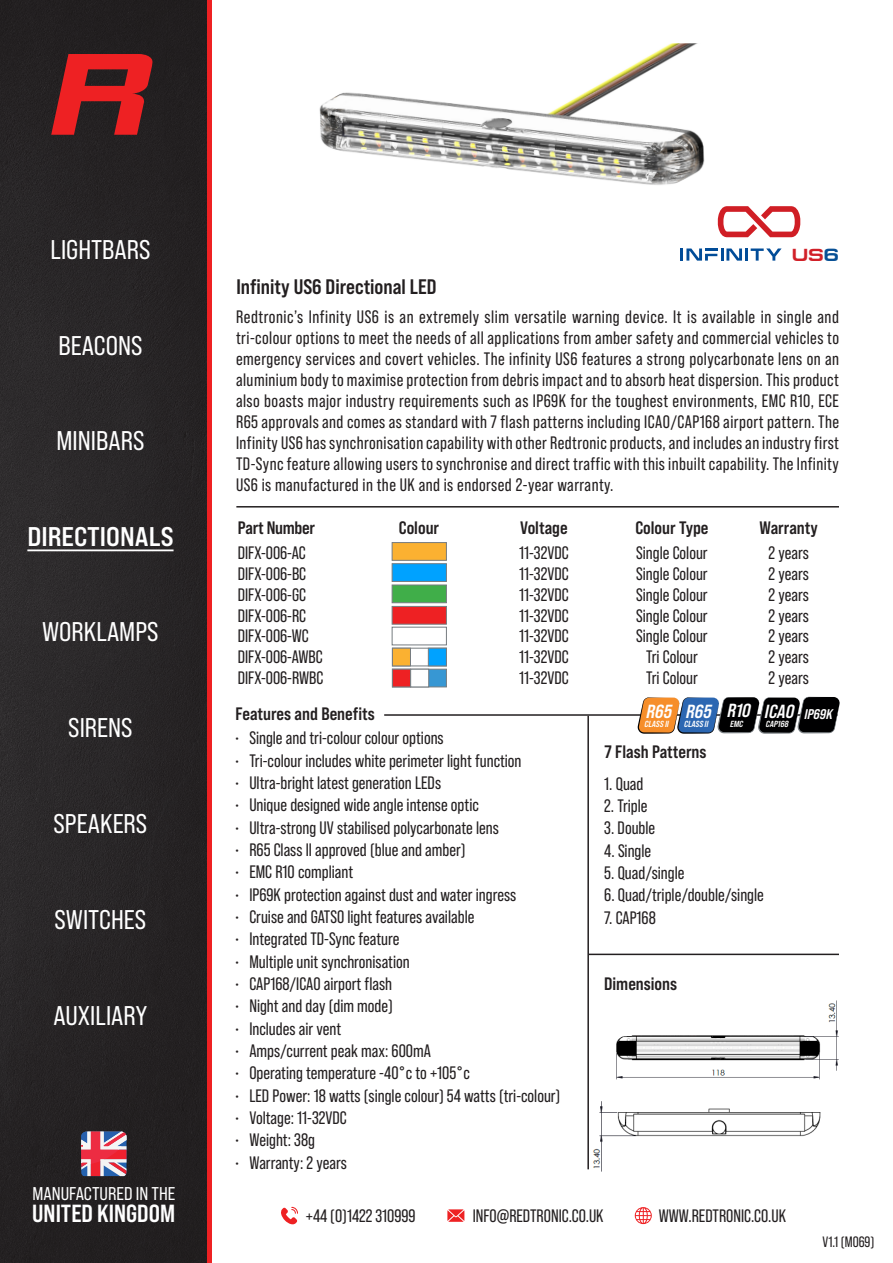
<style>
.page{position:relative;width:893px;height:1263px;background:#fff}
.page>*{position:absolute;margin:0;border:0;box-sizing:border-box;transform-origin:0 0}
.t1{font:27px "Bebas Neue Pro Semi Exp";color:#fff}
.t2{font:700 expanded 27px "Bebas Neue Pro";color:#fff}
.t3{font:700 24.75px "Bebas Neue Pro Semi Exp";color:#fff}
.t4{font:700 21px "Bebas Neue Pro Semi Exp";color:#231f20}
.t5{font:italic 700 18.9px "Bebas Neue Pro Semi Exp";color:#fff}
.t6{font:18.45px "Bebas Neue Pro Semi Exp";color:#fff}
.Body_text{font:18px/21px "Bebas Neue Pro";color:#231f20;text-align:justify}
.t7{font:700 18px "Bebas Neue Pro Semi Exp";color:#231f20}
.t8{font:700 17.55px "Europe Ext";color:#d12028}
.t9{font:15px "Bebas Neue Pro";color:#231f20}
.t10{font:italic 700 14.1px "Bebas Neue Pro Semi Exp";color:#fff}
.t11{font:italic 700 8.85px "Bebas Neue Pro Semi Exp";color:#fff}
.s1{color:#085095}
</style>
<div class="page">
<svg style="left:281px;top:1207px;width:17px;height:17px"></svg>
<svg style="left:447px;top:1209px;width:17px;height:13px"></svg>
<svg style="left:635px;top:1207px;width:17px;height:17px"></svg>
<div style="left:0;top:0;width:207px;height:1263px;background:#272425"></div>
<div style="left:207px;top:0;width:5px;height:1263px;background:#ee2123"></div>
<svg style="left:51px;top:54px;width:102px;height:81px;background:#9a2022"></svg>
<hr style="left:27px;top:549px;width:147px;height:2px;background:#fff">
<img style="left:91px;top:1150px;width:36px;height:26px">
<img style="left:119px;top:1131px;width:8px;height:19px">
<img style="left:81px;top:1167px;width:10px;height:9px">
<img style="left:100px;top:1159px;width:27px;height:17px">
<img style="left:108px;top:1162px;width:19px;height:12px">
<img style="left:121px;top:1132px;width:5px;height:8px">
<img style="left:119px;top:1131px;width:2px;height:9px">
<svg style="left:119px;top:1140px;width:8px;height:6px"></svg>
<svg style="left:81px;top:1164px;width:10px;height:3px"></svg>
<img style="left:81px;top:1131px;width:38px;height:33px">
<hr style="left:236px;top:506px;width:603px;height:1px;background:#231f20">
<svg style="left:717px;top:206px;width:84px;height:31px"></svg>
<svg style="left:680px;top:248px;width:102px;height:13px"></svg>
<div style="left:392px;top:542px;width:54px;height:18px;background:#fbb131;border:1px solid #767c80"></div>
<div style="left:392px;top:564px;width:54px;height:17px;background:#00a2ff"></div>
<div style="left:392px;top:606px;width:54px;height:18px;background:#ee2123;border:1px solid #767c80"></div>
<div style="left:392px;top:627px;width:54px;height:18px;background:#fff;border:1px solid #767c80"></div>
<div style="left:392px;top:648px;width:54px;height:18px;background:#fff;border:1px solid #767c80"></div>
<div style="left:392px;top:648px;width:19px;height:18px;background:#fbb131;border:1px solid #767c80"></div>
<div style="left:428px;top:648px;width:18px;height:18px;background:#00a2ff;border:1px solid #767c80"></div>
<div style="left:392px;top:669px;width:54px;height:18px;background:#3797d3;border:1px solid #767c80"></div>
<div style="left:392px;top:669px;width:19px;height:18px;background:#ee2123;border:1px solid #767c80"></div>
<div style="left:411px;top:669px;width:18px;height:18px;background:#fff;border:1px solid #767c80"></div>
<div style="left:392px;top:585px;width:54px;height:18px;background:#40ae49;border:1px solid #767c80"></div>
<hr style="left:384px;top:714px;width:453px;height:2px;background:#231f20">
<svg style="left:638px;top:697px;width:202px;height:37px;background:#534b48"></svg>
<img style="left:319px;top:43px;width:386px;height:142px">
<hr style="left:587px;top:716px;width:2px;height:453px;background:#231f20">
<img style="left:616px;top:1000px;width:223px;height:80px">
<img style="left:593px;top:1101px;width:228px;height:71px">
<hr style="left:589px;top:954px;width:250px;height:1px;background:#231f20">
<p class="t1" style="left:50px;top:234px;width:102px">LIGHTBARS</p>
<p class="t1" style="left:58px;top:330px;width:86px">BEACONS</p>
<p class="t1" style="left:57px;top:424px;width:89px">MINIBARS</p>
<p class="t2" style="left:27px;top:519px;width:148px">DIRECTIONALS</p>
<p class="t1" style="left:42px;top:616px;width:118px">WORKLAMPS</p>
<p class="t1" style="left:68px;top:712px;width:66px">SIRENS</p>
<p class="t1" style="left:54px;top:808px;width:95px">SPEAKERS</p>
<p class="t1" style="left:55px;top:903px;width:93px">SWITCHES</p>
<p class="t1" style="left:54px;top:999px;width:95px">AUXILIARY</p>
<p class="t6" style="left:32px;top:1182px;width:144px">MANUFACTURED IN THE</p>
<p class="t3" style="left:32px;top:1199px;width:144px">UNITED KINGDOM</p>
<p class="t4" style="left:236px;top:274px;width:202px">Infinity US6 Directional LED</p>
<p class="t8" style="left:792px;top:245px;width:48px">US<span class="s1">6</span></p>
<p class="Body_text" style="left:236px;top:307px;width:604px">Redtronic’s Infinity US6 is an extremely slim versatile warning device. It is available in single and tri-colour options to meet the needs of all applications from amber safety and commercial vehicles to emergency services and covert vehicles. The infinity US6 features a strong polycarbonate lens on an aluminium body to maximise protection from debris impact and to absorb heat dispersion. This product also boasts major industry requirements such as IP69K for the toughest environments, EMC R10, ECE R65 approvals and comes as standard with 7 flash patterns including ICAO/CAP168 airport pattern. The Infinity US6 has synchronisation capability with other Redtronic products, and includes an industry first TD-Sync feature allowing users to synchronise and direct traffic with this inbuilt capability. The Infinity US6 is manufactured in the UK and is endorsed 2-year warranty.</p>
<p class="t7" style="left:238px;top:517px;width:79px">Part Number</p>
<p class="t7" style="left:399px;top:517px;width:42px">Colour</p>
<p class="t7" style="left:520px;top:517px;width:49px">Voltage</p>
<p class="t7" style="left:635px;top:517px;width:75px">Colour Type</p>
<p class="t7" style="left:759px;top:517px;width:60px">Warranty</p>
<p class="Body_text" style="left:238px;top:542px;width:69px">DIFX-006-AC</p>
<p class="Body_text" style="left:519px;top:542px;width:51px">11-32VDC</p>
<p class="Body_text" style="left:636px;top:542px;width:73px">Single Colour</p>
<p class="Body_text" style="left:768px;top:542px;width:42px">2 years</p>
<p class="Body_text" style="left:238px;top:563px;width:70px">DIFX-006-BC</p>
<p class="Body_text" style="left:519px;top:563px;width:51px">11-32VDC</p>
<p class="Body_text" style="left:636px;top:563px;width:73px">Single Colour</p>
<p class="Body_text" style="left:768px;top:563px;width:42px">2 years</p>
<p class="Body_text" style="left:238px;top:584px;width:70px">DIFX-006-GC</p>
<p class="Body_text" style="left:519px;top:584px;width:51px">11-32VDC</p>
<p class="Body_text" style="left:636px;top:584px;width:73px">Single Colour</p>
<p class="Body_text" style="left:768px;top:584px;width:42px">2 years</p>
<p class="Body_text" style="left:238px;top:605px;width:70px">DIFX-006-RC</p>
<p class="Body_text" style="left:519px;top:605px;width:51px">11-32VDC</p>
<p class="Body_text" style="left:636px;top:605px;width:73px">Single Colour</p>
<p class="Body_text" style="left:768px;top:605px;width:42px">2 years</p>
<p class="Body_text" style="left:238px;top:626px;width:72px">DIFX-006-WC</p>
<p class="Body_text" style="left:519px;top:626px;width:51px">11-32VDC</p>
<p class="Body_text" style="left:636px;top:626px;width:73px">Single Colour</p>
<p class="Body_text" style="left:768px;top:626px;width:42px">2 years</p>
<p class="Body_text" style="left:238px;top:646px;width:86px">DIFX-006-AWBC</p>
<p class="Body_text" style="left:519px;top:646px;width:51px">11-32VDC</p>
<p class="Body_text" style="left:646px;top:646px;width:53px">Tri Colour</p>
<p class="Body_text" style="left:768px;top:646px;width:42px">2 years</p>
<p class="Body_text" style="left:238px;top:667px;width:87px">DIFX-006-RWBC</p>
<p class="Body_text" style="left:519px;top:667px;width:51px">11-32VDC</p>
<p class="Body_text" style="left:646px;top:667px;width:53px">Tri Colour</p>
<p class="Body_text" style="left:768px;top:667px;width:42px">2 years</p>
<p class="t7" style="left:235px;top:702px;width:141px">Features and Benefits</p>
<p class="t5" style="left:645px;top:700px;width:32px">R65</p>
<p class="t11" style="left:644px;top:719px;width:28px">CLASSII</p>
<p class="t5" style="left:726px;top:699px;width:29px">R10</p>
<p class="t11" style="left:730px;top:718px;width:16px">EMC</p>
<p class="t5" style="left:764px;top:700px;width:36px">ICAO</p>
<p class="t11" style="left:765px;top:719px;width:26px">CAP168</p>
<p class="t5" style="left:685px;top:700px;width:32px">R65</p>
<p class="t11" style="left:684px;top:719px;width:28px">CLASSII</p>
<p class="t10" style="left:804px;top:706px;width:33px">IP69K</p>
<p class="Body_text" style="left:234px;top:728px;width:211px">• Single and tri-colour colour options</p>
<p class="Body_text" style="left:234px;top:750px;width:289px">• Tri-colour includes white perimeter light function</p>
<p class="Body_text" style="left:234px;top:772px;width:208px">• Ultra-bright latest generation LEDs</p>
<p class="Body_text" style="left:234px;top:795px;width:246px">• Unique designed wide angle intense optic</p>
<p class="Body_text" style="left:234px;top:817px;width:266px">• Ultra-strong UV stabilised polycarbonate lens</p>
<p class="Body_text" style="left:234px;top:839px;width:233px">• R65 Class II approved (blue and amber)</p>
<p class="Body_text" style="left:234px;top:861px;width:120px">• EMC R10 compliant</p>
<p class="Body_text" style="left:234px;top:884px;width:283px">• IP69K protection against dust and water ingress</p>
<p class="Body_text" style="left:234px;top:906px;width:241px">• Cruise and GATSO light features available</p>
<p class="Body_text" style="left:234px;top:928px;width:167px">• Integrated TD-Sync feature</p>
<p class="Body_text" style="left:234px;top:951px;width:177px">• Multiple unit synchronisation</p>
<p class="Body_text" style="left:234px;top:973px;width:159px">• CAP168/ICAO airport flash</p>
<p class="Body_text" style="left:234px;top:995px;width:160px">• Night and day (dim mode)</p>
<p class="Body_text" style="left:234px;top:1018px;width:108px">• Includes air vent</p>
<p class="Body_text" style="left:234px;top:1040px;width:198px">• Amps/current peak max: 600mA</p>
<p class="Body_text" style="left:234px;top:1062px;width:237px">• Operating temperature -40°c to +105°c</p>
<p class="Body_text" style="left:234px;top:1085px;width:327px">• LED Power: 18 watts (single colour) 54 watts (tri-colour)</p>
<p class="Body_text" style="left:234px;top:1107px;width:114px">• Voltage: 11-32VDC</p>
<p class="Body_text" style="left:234px;top:1129px;width:82px">• Weight: 38g</p>
<p class="Body_text" style="left:234px;top:1152px;width:114px">• Warranty: 2 years</p>
<p class="t7" style="left:604px;top:741px;width:104px">7 Flash Patterns</p>
<p class="Body_text" style="left:604px;top:773px;width:41px">1. Quad</p>
<p class="Body_text" style="left:604px;top:795px;width:45px">2. Triple</p>
<p class="Body_text" style="left:604px;top:818px;width:52px">3. Double</p>
<p class="Body_text" style="left:604px;top:840px;width:48px">4. Single</p>
<p class="Body_text" style="left:604px;top:862px;width:82px">5. Quad/single</p>
<p class="Body_text" style="left:604px;top:885px;width:161px">6. Quad/triple/double/single</p>
<p class="Body_text" style="left:604px;top:907px;width:53px">7. CAP168</p>
<p class="t7" style="left:604px;top:972px;width:74px">Dimensions</p>
<p class="Body_text" style="left:306px;top:1205px;width:111px">+44 (0)1422 310999</p>
<p class="Body_text" style="left:473px;top:1205px;width:132px">INFO@REDTRONIC.CO.UK</p>
<p class="Body_text" style="left:659px;top:1205px;width:129px">WWW.REDTRONIC.CO.UK</p>
<p class="t9" style="left:822px;top:1233px;width:53px">V1.1 (M069)</p>
</div>
